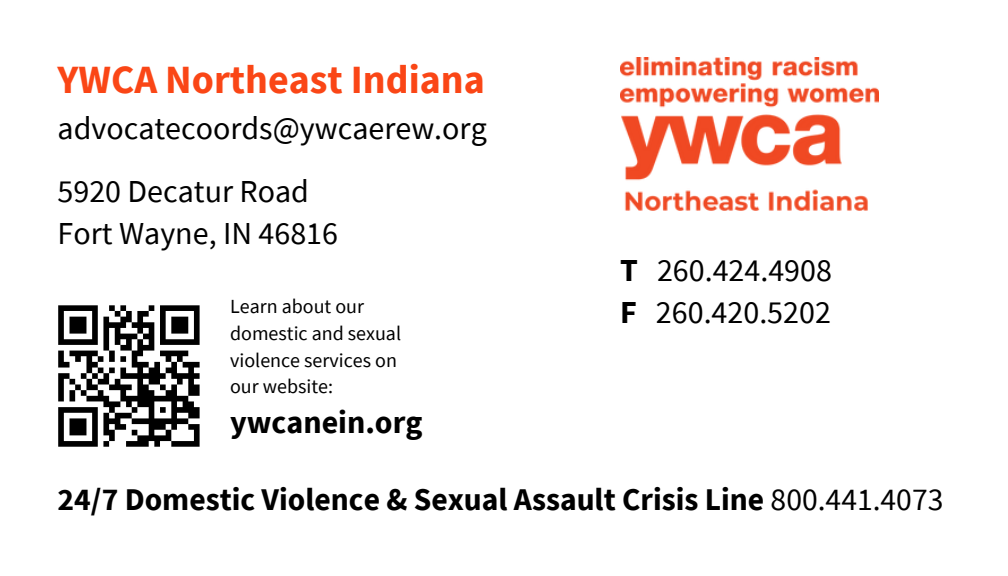
<style>
.page{position:relative;width:1008px;height:576px;background:#fff}
.page>*{position:absolute;margin:0;border:0;box-sizing:border-box;transform-origin:0 0}
.t1{font:700 40px "Source Sans Pro";color:#fa4616}
.t2{font:32px "Source Sans Pro";color:#000}
.t3{font:700 32px "Source Sans Pro";color:#000}
.t4{font:700 31.6px "Source Sans Pro";color:#000}
.t5{font:20px/26.8px "Source Sans Pro";color:#000}
.s1{font-weight:700}
.s2{font-weight:400}
</style>
<div class="page">
<img style="left:620px;top:58px;width:258px;height:153px">
<svg style="left:58px;top:305px;width:142px;height:142px"></svg>
<div style="left:171px;top:441px;width:29px;height:6px;background:#000"></div>
<p class="t1" style="left:58px;top:53px;width:429px">YWCA Northeast Indiana</p>
<p class="t2" style="left:58px;top:108px;width:431px">advocatecoords@ywcaerew.org</p>
<p class="t2" style="left:58px;top:170px;width:253px">5920 Decatur Road</p>
<p class="t2" style="left:58px;top:213px;width:282px">Fort Wayne, IN 46816</p>
<p class="t5" style="left:230px;top:293px;width:173px">Learn about our domestic and sexual violence services on our website:</p>
<p class="t3" style="left:230px;top:402px;width:194px">ywcanein.org</p>
<p class="t2" style="left:620px;top:249px;width:213px"><span class="s1">T</span> 260.424.4908</p>
<p class="t2" style="left:620px;top:292px;width:212px"><span class="s1">F</span> 260.420.5202</p>
<p class="t4" style="left:58px;top:479px;width:887px">24/7 Domestic Violence &amp; Sexual Assault Crisis Line <span class="s2">800.441.4073</span></p>
</div>
